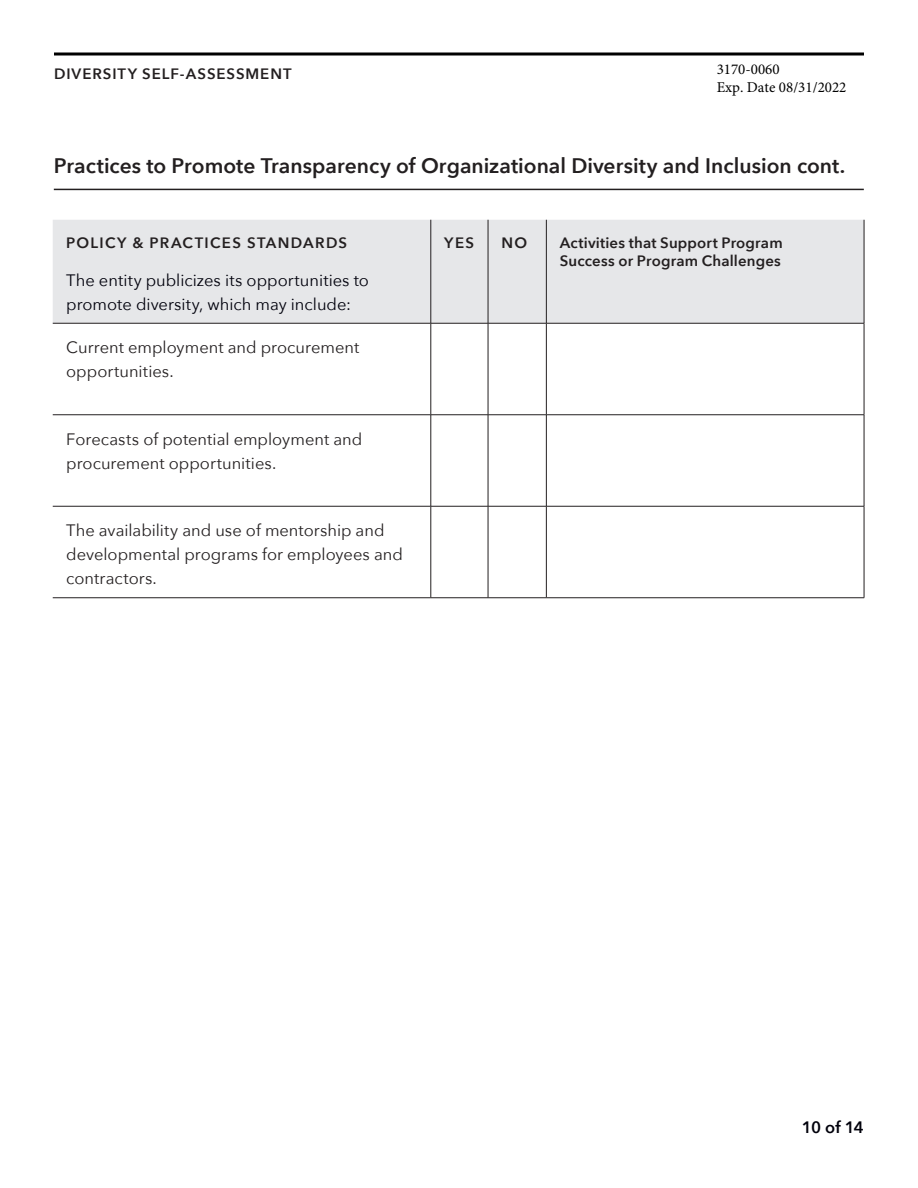
<style>
.page{position:relative;width:918px;height:1188px;background:#fff}
.page>*{position:absolute;margin:0;border:0;box-sizing:border-box;transform-origin:0 0}
.t1{font:600 21px "Avenir Next";color:#231f20}
.t2{font:16.5px/24px "Avenir Next";color:#231f20}
.t3{font:16.5px/24px "Avenir Next";color:#00000b}
.t4{font:600 16.5px "Avenir Next";color:#00000b}
.t5{font:600 15px/18px "Avenir Next";letter-spacing:.01em;color:#231f20;text-align:right}
.t6{font:600 15px "Avenir Next";letter-spacing:.045em;color:#231f20}
.t7{font:600 15px "Avenir Next";letter-spacing:.085em;color:#231f20}
.t8{font:15px/18px "Minion Pro";color:#000}
.s1{color:#e6e7e9}
</style>
<div class="page">
<svg style="left:54px;top:52px;width:810px;height:4px;background:#3f3f3f"></svg>
<div style="left:53px;top:220px;width:811px;height:103px;background:#e6e7e9"></div>
<hr style="left:431px;top:323px;width:57px;height:1px;background:#231f20">
<hr style="left:431px;top:323px;width:1px;height:92px;background:#231f20">
<hr style="left:488px;top:323px;width:58px;height:1px;background:#231f20">
<hr style="left:488px;top:323px;width:1px;height:92px;background:#231f20">
<hr style="left:546px;top:323px;width:318px;height:1px;background:#231f20">
<hr style="left:53px;top:414px;width:378px;height:1px;background:#231f20">
<hr style="left:431px;top:414px;width:57px;height:1px;background:#231f20">
<hr style="left:431px;top:415px;width:1px;height:91px;background:#231f20">
<hr style="left:488px;top:414px;width:58px;height:1px;background:#231f20">
<hr style="left:488px;top:415px;width:1px;height:91px;background:#231f20">
<hr style="left:546px;top:414px;width:318px;height:1px;background:#231f20">
<hr style="left:53px;top:506px;width:378px;height:1px;background:#231f20">
<hr style="left:431px;top:506px;width:57px;height:1px;background:#231f20">
<hr style="left:431px;top:506px;width:1px;height:92px;background:#231f20">
<hr style="left:488px;top:506px;width:58px;height:1px;background:#231f20">
<hr style="left:488px;top:506px;width:1px;height:92px;background:#231f20">
<hr style="left:546px;top:506px;width:318px;height:1px;background:#231f20">
<hr style="left:53px;top:597px;width:378px;height:1px;background:#231f20">
<hr style="left:431px;top:597px;width:57px;height:1px;background:#231f20">
<hr style="left:488px;top:597px;width:58px;height:1px;background:#231f20">
<hr style="left:546px;top:597px;width:318px;height:1px;background:#231f20">
<hr style="left:488px;top:220px;width:1px;height:103px;background:#231f20">
<hr style="left:546px;top:220px;width:1px;height:103px;background:#231f20">
<hr style="left:431px;top:220px;width:1px;height:103px;background:#231f20">
<hr style="left:864px;top:220px;width:1px;height:103px;background:#231f20">
<hr style="left:53px;top:323px;width:378px;height:1px;background:#231f20">
<hr style="left:546px;top:323px;width:1px;height:92px;background:#231f20">
<hr style="left:864px;top:323px;width:1px;height:92px;background:#231f20">
<hr style="left:546px;top:415px;width:1px;height:91px;background:#231f20">
<hr style="left:864px;top:415px;width:1px;height:91px;background:#231f20">
<hr style="left:546px;top:506px;width:1px;height:92px;background:#231f20">
<hr style="left:864px;top:506px;width:1px;height:92px;background:#231f20">
<hr style="left:54px;top:189px;width:810px;height:1px;background:#231f20">
<p class="t6" style="left:54px;top:61px;width:239px">DIVERSITY SELF-ASSESSMENT</p>
<p class="t8" style="left:717px;top:60px;width:131px">3170-0060<br>Exp. Date 08/31/2022</p>
<p class="t1" style="left:54px;top:148px;width:793px">Practices to Promote Transparency of Organizational Diversity and Inclusion cont.</p>
<p class="t7" style="left:66px;top:230px;width:303px">POLICY &amp; PRACTICES STANDARDS<span class="s1">L]]</span></p>
<p class="t3" style="left:66px;top:267px;width:304px">The entity publicizes its opportunities to promote diversity, which may include:</p>
<p class="t2" style="left:66px;top:335px;width:295px">Current employment and procurement opportunities.</p>
<p class="t2" style="left:66px;top:426px;width:298px">Forecasts of potential employment and procurement opportunities.</p>
<p class="t2" style="left:66px;top:518px;width:338px">The availability and use of mentorship and developmental programs for employees and contractors.</p>
<p class="t6" style="left:444px;top:230px;width:37px">YES<span class="s1">.</span></p>
<p class="t5" style="left:502px;top:234px;width:283px">NO<span class="s1">.</span> Activities that Support Program<br>Success or Program Challenges</p>
<p class="t4" style="left:802px;top:1113px;width:64px">10 of 14</p>
</div>
